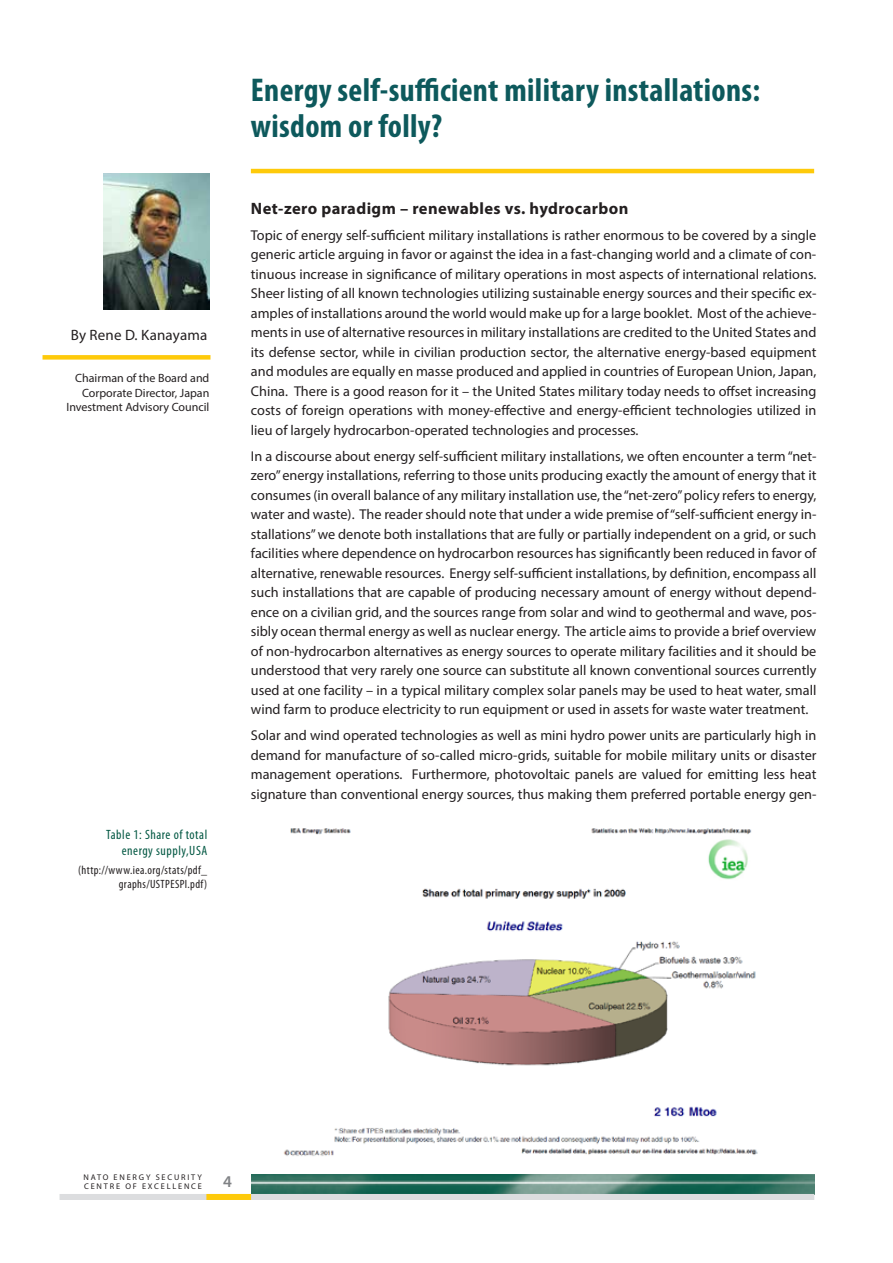
<style>
.page{position:relative;width:893px;height:1263px;background:#fff}
.page>*{position:absolute;margin:0;border:0;box-sizing:border-box;transform-origin:0 0}
.t1{font:700 condensed 33px/36px "Myriad Pro";letter-spacing:.01em;color:#0d595c}
.t2{font:700 16.5px "Myriad Pro";letter-spacing:.025em;color:#231f20}
.t3{font:600 16.5px "Myriad Pro";color:#808285}
.t4{font:15px "Myriad Pro";letter-spacing:.01em;color:#231f20}
.t5{font:14.25px/19.5px "Myriad Pro";color:#231f20;text-align:justify}
.t6{font:condensed 13.5px/16.2px "Myriad Pro";letter-spacing:.04em;color:#035843;text-align:right}
.t7{font:12px/14.4px "Myriad Pro";color:#231f20;text-align:right}
.t8{font:condensed 12px/14.4px "Myriad Pro";letter-spacing:.035em;color:#231f20;text-align:right}
.t9{font:8.25px/9px "Myriad Pro";letter-spacing:.22em;color:#231f20}
</style>
<div class="page">
<img style="left:251px;top:1174px;width:563px;height:20px">
<div style="left:60px;top:1194px;width:754px;height:6px;background:#dcdddf"></div>
<div style="left:206px;top:1194px;width:45px;height:6px;background:#feca0a"></div>
<hr style="left:251px;top:169px;width:563px;height:4px;background:#feca0a">
<img style="left:283px;top:828px;width:475px;height:328px">
<div style="left:43px;top:355px;width:167px;height:5px;background:#feca0a"></div>
<img style="left:103px;top:173px;width:106px;height:136px">
<p class="t4" style="left:71px;top:325px;width:138px">By Rene D. Kanayama</p>
<p class="t7" style="left:66px;top:371px;width:145px">Chairman of the Board and<br>Corporate Director, Japan<br>Investment Advisory Council</p>
<p class="t6" style="left:106px;top:826px;width:103px">Table 1: Share of total energy supply,USA</p>
<p class="t8" style="left:78px;top:862px;width:131px">(http://www.iea.org/stats/pdf_ graphs/USTPESPI.pdf)</p>
<h1 class="t1" style="left:251px;top:73px;width:511px">Energy self-sufficient military installations: wisdom or folly?</h1>
<p class="t2" style="left:251px;top:199px;width:379px">Net-zero paradigm – renewables vs. hydrocarbon</p>
<p class="t5" style="left:251px;top:225px;width:567px">Topic of energy self-sufficient military installations is rather enormous to be covered by a single generic article arguing in favor or against the idea in a fast-changing world and a climate of con&shy;tinuous increase in significance of military operations in most aspects of international relations.<br>Sheer listing of all known technologies utilizing sustainable energy sources and their specific ex&shy;amples of installations around the world would make up for a large booklet. Most of the achieve&shy;ments in use of alternative resources in military installations are credited to the United States and its defense sector, while in civilian production sector, the alternative energy-based equipment and modules are equally en masse produced and applied in countries of European Union, Japan, China. There is a good reason for it – the United States military today needs to offset increasing costs of foreign operations with money-effective and energy-efficient technologies utilized in lieu of largely hydrocarbon-operated technologies and processes.</p>
<p class="t5" style="left:251px;top:446px;width:567px">In a discourse about energy self-sufficient military installations, we often encounter a term “net&shy;zero” energy installations, referring to those units producing exactly the amount of energy that it consumes (in overall balance of any military installation use, the “net-zero” policy refers to energy, water and waste). The reader should note that under a wide premise of “self-sufficient energy in&shy;stallations” we denote both installations that are fully or partially independent on a grid, or such facilities where dependence on hydrocarbon resources has significantly been reduced in favor of alternative, renewable resources. Energy self-sufficient installations, by definition, encompass all such installations that are capable of producing necessary amount of energy without depend&shy;ence on a civilian grid, and the sources range from solar and wind to geothermal and wave, pos&shy;sibly ocean thermal energy as well as nuclear energy. The article aims to provide a brief overview of non-hydrocarbon alternatives as energy sources to operate military facilities and it should be understood that very rarely one source can substitute all known conventional sources currently used at one facility – in a typical military complex solar panels may be used to heat water, small wind farm to produce electricity to run equipment or used in assets for waste water treatment.</p>
<p class="t5" style="left:251px;top:725px;width:567px">Solar and wind operated technologies as well as mini hydro power units are particularly high in demand for manufacture of so-called micro-grids, suitable for mobile military units or disaster management operations. Furthermore, photovoltaic panels are valued for emitting less heat signature than conventional energy sources, thus making them preferred portable energy gen-</p>
<p class="t9" style="left:84px;top:1173px;width:120px">NATO Ene rgy Se curity<br>Cent</p>
<p class="t9" style="left:110px;top:1182px;width:93px">re of Exce llen ce</p>
<p class="t3" style="left:223px;top:1172px;width:10px">4</p>
</div>
